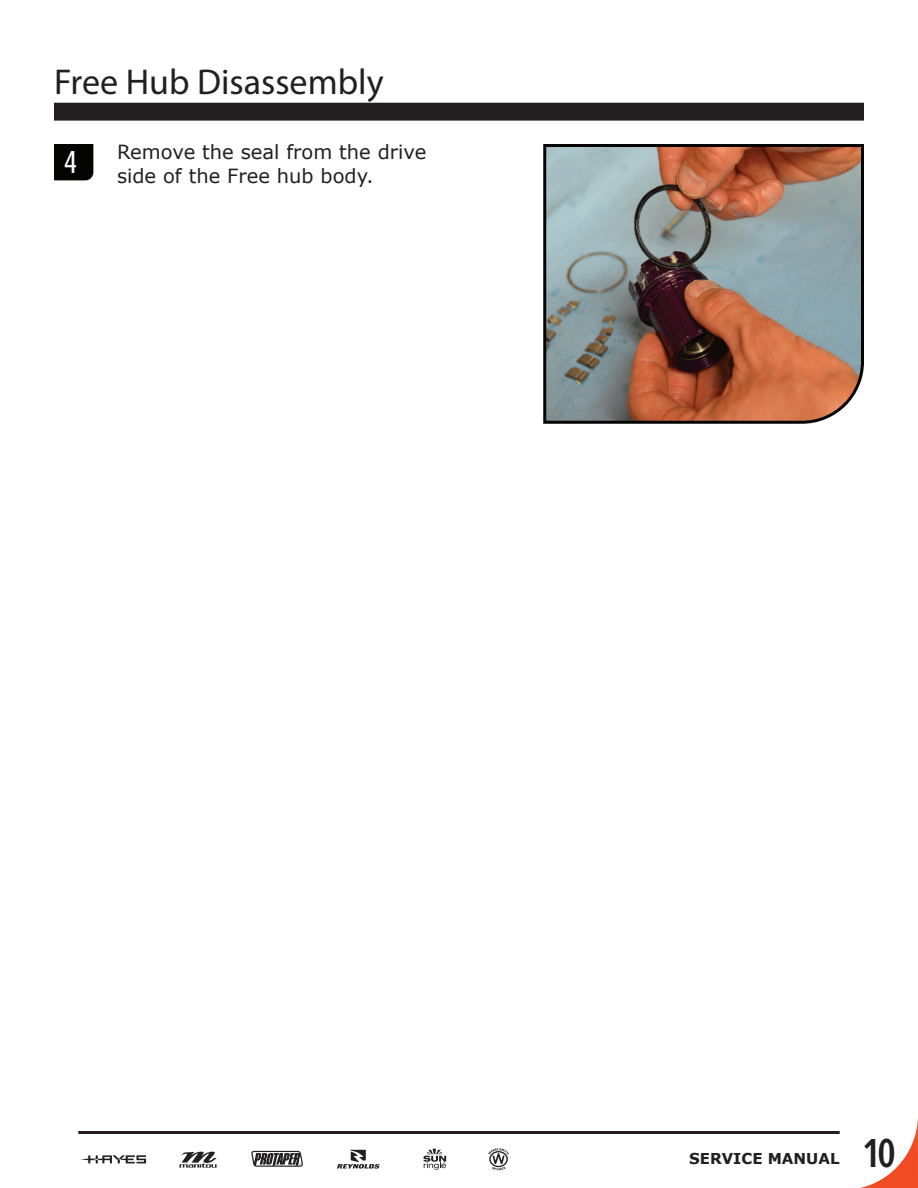
<style>
.page{position:relative;width:918px;height:1188px;background:#fff}
.page>*{position:absolute;margin:0;border:0;box-sizing:border-box;transform-origin:0 0}
.t1{font:600 42px "Proxima Nova Ex Cn";color:#231f20}
.t2{font:36px "Myriad Pro";color:#231f20}
.t3{font:19.5px/24px "Verdana";color:#231f20;text-align:center}
.t4{font:700 15px "Verdana";color:#231f20}
.s1{font-family:"Proxima Nova Ex Cn";font-size:33px;color:#fff}
</style>
<div class="page">
<hr style="left:78px;top:1131px;width:762px;height:3px;background:#231f20">
<svg style="left:861px;top:1118px;width:57px;height:70px"></svg>
<svg style="left:81px;top:1155px;width:65px;height:8px"></svg>
<svg style="left:179px;top:1152px;width:38px;height:16px"></svg>
<svg style="left:251px;top:1151px;width:52px;height:16px"></svg>
<svg style="left:423px;top:1149px;width:24px;height:21px"></svg>
<svg style="left:337px;top:1150px;width:43px;height:19px"></svg>
<svg style="left:488px;top:1148px;width:21px;height:22px"></svg>
<div style="left:55px;top:103px;width:808px;height:17px;background:#231f20"></div>
<div style="left:54px;top:103px;width:810px;height:18px;border:2px solid #231f20"></div>
<svg style="left:54px;top:144px;width:39px;height:36px"></svg>
<img style="left:543px;top:144px;width:321px;height:280px">
<h2 class="t2" style="left:54px;top:59px;width:331px">Free Hub Disassembly</h2>
<p class="t3" style="left:64px;top:140px;width:364px"><span class="s1">4</span> Remove the seal from the drive side of the Free hub body.</p>
<p class="t4" style="left:689px;top:1148px;width:152px">SERVICE MANUAL</p>
<h1 class="t1" style="left:864px;top:1130px;width:33px">10</h1>
</div>
